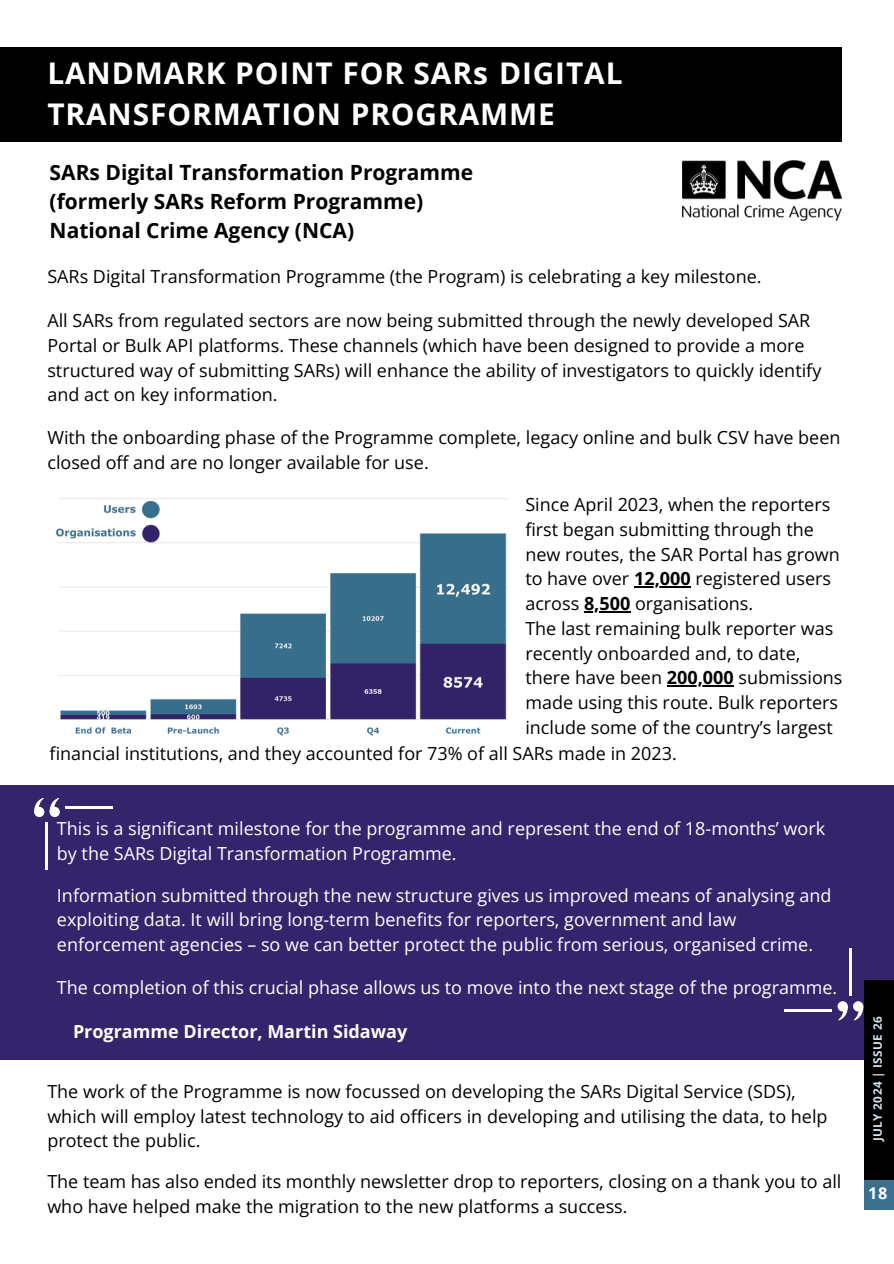
<style>
.page{position:relative;width:894px;height:1264px;background:#fff}
.page>*{position:absolute;margin:0;border:0;box-sizing:border-box;transform-origin:0 0}
.t1{font:700 29.85px/41.7px "Open Sans";letter-spacing:.03em;color:#fff}
.t2{font:700 21px/29.2px "Open Sans";color:#000}
.t3{font:18px/24.8px "Open Sans";color:#000}
.t4{font:18px/24.8px "Open Sans";color:#fff}
.t5{font:700 18px "Open Sans";color:#fff}
.t6{font:700 16.2px "Open Sans";color:#fff}
.t7{font:700 11.7px "Open Sans";letter-spacing:.03em;color:#d3e3ed}
.s1{font-weight:700}
</style>
<div class="page">
<img style="left:682px;top:161px;width:159px;height:59px">
<img style="left:55px;top:498px;width:453px;height:238px">
<hr style="left:634px;top:586px;width:56px;height:1px;background:#000">
<hr style="left:584px;top:611px;width:46px;height:1px;background:#000">
<hr style="left:666px;top:685px;width:67px;height:1px;background:#000">
<img style="left:864px;top:1180px;width:29px;height:30px">
<div style="left:864px;top:1060px;width:29px;height:120px;background:#000"></div>
<div style="left:0;top:786px;width:893px;height:274px;background:#33246b"></div>
<div style="left:0;top:48px;width:841px;height:94px;background:#000"></div>
<p class="t1" style="left:47px;top:51px;width:576px">LANDMARK POINT FOR SARS DIGITAL<br>TRANSFORMATION PROGRAMME</p>
<p class="t1" style="left:473px;top:51px;width:16px">s</p>
<p class="t2" style="left:50px;top:157px;width:425px">SARs Digital Transformation Programme (formerly SARs Reform Programme)<br>National Crime Agency (NCA)</p>
<h4 class="t3" style="left:47px;top:264px;width:715px">SARs Digital Transformation Programme (the Program) is celebrating a key milestone.</h4>
<h4 class="t3" style="left:47px;top:307px;width:775px">All SARs from regulated sectors are now being submitted through the newly developed SAR Portal or Bulk API platforms. These channels (which have been designed to provide a more structured way of submitting SARs) will enhance the ability of investigators to quickly identify and act on key information.</h4>
<h4 class="t3" style="left:47px;top:424px;width:794px">With the onboarding phase of the Programme complete, legacy online and bulk CSV have been closed off and are no longer available for use.</h4>
<p class="t3" style="left:525px;top:492px;width:316px">Since April 2023, when the reporters first began submitting through the new routes, the SAR Portal has grown to have over <span class="s1">12,000</span> registered users</p>
<h4 class="t3" style="left:525px;top:591px;width:229px">across <span class="s1">8,500</span> organisations.</h4>
<h4 class="t3" style="left:525px;top:615px;width:318px">The last remaining bulk reporter was recently onboarded and, to date, there have been <span class="s1">200,000</span> submissions</h4>
<p class="t3" style="left:525px;top:690px;width:314px">made using this route. Bulk reporters include some of the country’s largest</p>
<h4 class="t3" style="left:50px;top:741px;width:628px">financial institutions, and they accounted for 73% of all SARs made in 2023.</h4>
<p class="t4" style="left:57px;top:816px;width:769px">This is a significant milestone for the programme and represent the end of 18-months’ work by the SARs Digital Transformation Programme.</p>
<h2 class="t4" style="left:57px;top:882px;width:775px">Information submitted through the new structure gives us improved means of analysing and exploiting data. It will bring long-term benefits for reporters, government and law enforcement agencies – so we can better protect the public from serious, organised crime.</h2>
<p class="t4" style="left:57px;top:974px;width:781px">The completion of this crucial phase allows us to move into the next stage of the programme.</p>
<h4 class="t5" style="left:73px;top:1018px;width:336px">Programme Director, Martin Sidaway</h4>
<h4 class="t3" style="left:47px;top:1078px;width:781px">The work of the Programme is now focussed on developing the SARs Digital Service (SDS), which will employ latest technology to aid officers in developing and utilising the data, to help protect the public.</h4>
<h3 class="t3" style="left:47px;top:1168px;width:795px">The team has also ended its monthly newsletter drop to reporters, closing on a thank you to all who have helped make the migration to the new platforms a success.</h3>
<p class="t7" style="left:869px;top:1140px;width:126px;rotate:-90deg">JULY 2024 | ISSUE 26</p>
<h4 class="t6" style="left:868px;top:1181px;width:20px">18</h4>
</div>
